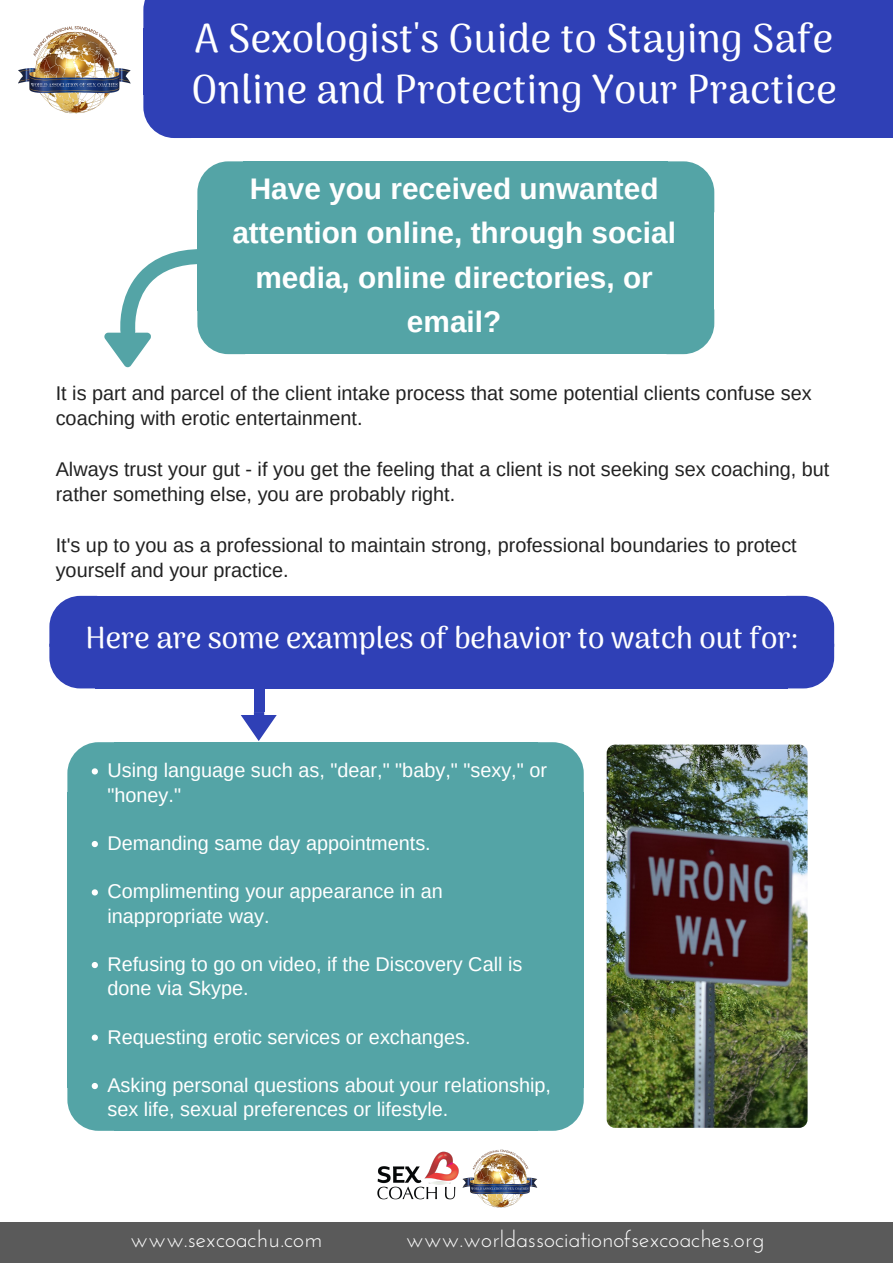
<style>
.page{position:relative;width:893px;height:1263px;background:#fff}
.page>*{position:absolute;margin:0;border:0;box-sizing:border-box;transform-origin:0 0}
.t1{font:500 39.75px/51.2px "Arima Madurai";letter-spacing:.01em;color:#fff}
.t2{font:700 29.78px/44.5px "Arimo";color:#fff;text-align:center}
.t3{font:500 29.78px "Arima Madurai";color:#fff}
.t4{font:23.17px "Josefin Sans";color:#fff}
.t5{font:19.88px/25.3px "Arimo";color:#222}
.t6{font:19.88px/24.2px "Arimo";color:#fff}
</style>
<div class="page">
<div style="left:190px;top:28px;width:703px;height:67px;background:#2f40b6"></div>
<div style="left:190px;top:0;width:703px;height:30px;background:#2f40b6"></div>
<svg style="left:143px;top:0;width:47px;height:28px"></svg>
<div style="left:143px;top:28px;width:48px;height:67px;background:#2f40b6"></div>
<div style="left:190px;top:93px;width:703px;height:45px;background:#2f40b6"></div>
<svg style="left:143px;top:95px;width:47px;height:43px;background:#4554be"></svg>
<svg style="left:668px;top:161px;width:46px;height:50px;background:#63acae"></svg>
<div style="left:666px;top:211px;width:48px;height:100px;background:#54a4a6"></div>
<div style="left:244px;top:211px;width:424px;height:100px;background:#54a4a6"></div>
<div style="left:244px;top:161px;width:424px;height:51px;background:#54a4a6"></div>
<svg style="left:197px;top:161px;width:47px;height:50px;background:#65adaf"></svg>
<div style="left:197px;top:211px;width:48px;height:100px;background:#54a4a6"></div>
<div style="left:244px;top:309px;width:424px;height:45px;background:#54a4a6"></div>
<svg style="left:668px;top:311px;width:46px;height:43px;background:#64acae"></svg>
<svg style="left:241px;top:712px;width:36px;height:29px"></svg>
<div style="left:254px;top:668px;width:10px;height:44px;background:#2f40b6"></div>
<div style="left:96px;top:596px;width:692px;height:51px;background:#2f40b6"></div>
<div style="left:96px;top:644px;width:692px;height:44px;background:#2f40b6"></div>
<svg style="left:49px;top:596px;width:47px;height:92px;background:#4353bd"></svg>
<svg style="left:788px;top:596px;width:46px;height:92px;background:#4251bc"></svg>
<svg style="left:537px;top:742px;width:47px;height:50px;background:#64acae"></svg>
<div style="left:536px;top:792px;width:48px;height:295px;background:#54a4a6"></div>
<div style="left:114px;top:792px;width:423px;height:295px;background:#54a4a6"></div>
<div style="left:114px;top:742px;width:423px;height:51px;background:#54a4a6"></div>
<div style="left:67px;top:792px;width:48px;height:295px;background:#54a4a6"></div>
<div style="left:114px;top:1086px;width:423px;height:45px;background:#54a4a6"></div>
<svg style="left:537px;top:1087px;width:47px;height:44px;background:#66aeaf"></svg>
<svg style="left:67px;top:742px;width:47px;height:50px;background:#67aeb0"></svg>
<svg style="left:92px;top:841px;width:6px;height:6px"></svg>
<svg style="left:92px;top:889px;width:6px;height:6px"></svg>
<svg style="left:92px;top:962px;width:6px;height:6px"></svg>
<svg style="left:92px;top:1034px;width:6px;height:7px"></svg>
<svg style="left:67px;top:1083px;width:47px;height:48px"></svg>
<div style="left:0;top:1222px;width:893px;height:41px;background:#5a5a5a"></div>
<img style="left:18px;top:26px;width:112px;height:88px">
<svg style="left:104px;top:249px;width:141px;height:118px"></svg>
<img style="left:377px;top:1149px;width:161px;height:58px">
<img style="left:607px;top:744px;width:201px;height:384px;border-radius:8px">
<h1 class="t1" style="left:192px;top:12px;width:647px">A Sexologist's Guide to Staying Safe<br>Online and Protecting Your Practice</h1>
<h2 class="t2" style="left:232px;top:166px;width:445px">Have you received unwanted attention online, through social media, online directories, or email?</h2>
<p class="t5" style="left:56px;top:380px;width:757px">It is part and parcel of the client intake process that some potential clients confuse sex coaching with erotic entertainment.</p>
<p class="t5" style="left:56px;top:456px;width:775px">Always trust your gut - if you get the feeling that a client is not seeking sex coaching, but rather something else, you are probably right.</p>
<p class="t5" style="left:56px;top:532px;width:743px">It's up to you as a professional to maintain strong, professional boundaries to protect yourself and your practice.</p>
<h2 class="t3" style="left:86px;top:620px;width:715px">Here are some examples of behavior to watch out for:</h2>
<p class="t6" style="left:107px;top:758px;width:441px">Using language such as, "dear," "baby," "sexy," or "honey."</p>
<p class="t6" style="left:107px;top:831px;width:325px">Demanding same day appointments.</p>
<p class="t6" style="left:107px;top:879px;width:337px">Complimenting your appearance in an inappropriate way.</p>
<p class="t6" style="left:107px;top:952px;width:416px">Refusing to go on video, if the Discovery Call is done via Skype.</p>
<p class="t6" style="left:107px;top:1024px;width:365px">Requesting erotic services or exchanges.</p>
<p class="t6" style="left:107px;top:1073px;width:445px">Asking personal questions about your relationship, sex life, sexual preferences or lifestyle.</p>
<p class="t4" style="left:130px;top:1229px;width:194px">www.sexcoachu.com</p>
<p class="t4" style="left:406px;top:1229px;width:360px">www.worldassociationofsexcoaches.org</p>
</div>
